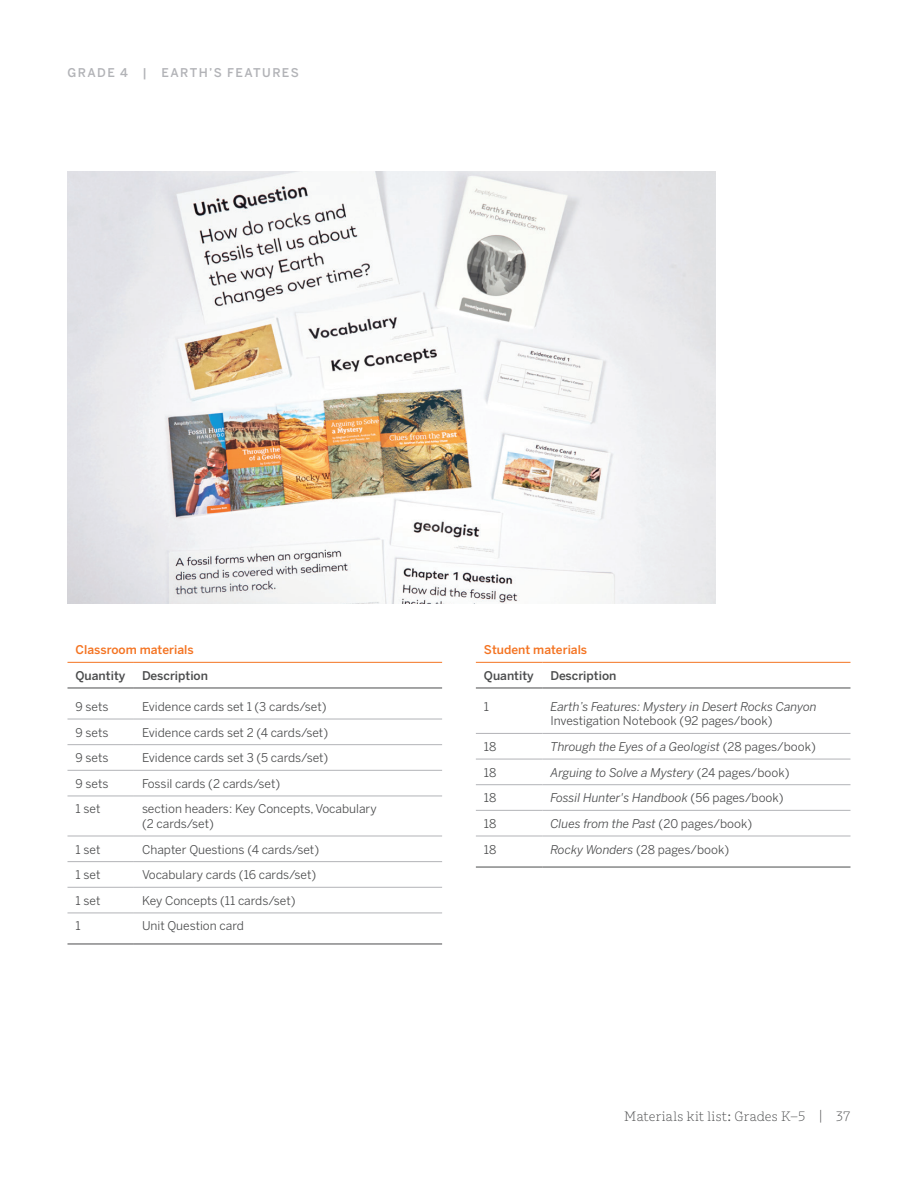
<style>
.page{position:relative;width:918px;height:1188px;background:#fff}
.page>*{position:absolute;margin:0;border:0;box-sizing:border-box;transform-origin:0 0}
.t1{font:300 13.5px "Amplify";letter-spacing:.015em;color:#4b4c4d}
.t2{font:12px/14.4px "Benton Sans";color:#4b4c4d}
.t3{font:italic 12px "Benton Sans";color:#4b4c4d}
.t4{font:500 12px "Benton Sans";color:#4b4c4d}
.t5{font:500 12px "Benton Sans";color:#f47321}
.t6{font:500 12px "Benton Sans";letter-spacing:.115em;color:#b2b3b7}
.s1{font-style:normal}
.s2{font-style:italic}
</style>
<div class="page">
<img style="left:68px;top:171px;width:648px;height:432px">
<hr style="left:68px;top:688px;width:66px;height:1px;background:#4b4c4d">
<hr style="left:134px;top:688px;width:308px;height:1px;background:#4b4c4d">
<hr style="left:68px;top:662px;width:66px;height:1px;background:#f47321">
<hr style="left:134px;top:662px;width:308px;height:1px;background:#f47321">
<hr style="left:68px;top:944px;width:66px;height:1px;background:#4b4c4d">
<hr style="left:134px;top:944px;width:308px;height:1px;background:#4b4c4d">
<hr style="left:68px;top:719px;width:66px;height:1px;background:#b2b3b7">
<hr style="left:134px;top:719px;width:308px;height:1px;background:#b2b3b7">
<hr style="left:68px;top:744px;width:66px;height:1px;background:#b2b3b7">
<hr style="left:134px;top:744px;width:308px;height:1px;background:#b2b3b7">
<hr style="left:68px;top:770px;width:66px;height:1px;background:#b2b3b7">
<hr style="left:134px;top:770px;width:308px;height:1px;background:#b2b3b7">
<hr style="left:68px;top:796px;width:66px;height:1px;background:#b2b3b7">
<hr style="left:134px;top:796px;width:308px;height:1px;background:#b2b3b7">
<hr style="left:68px;top:836px;width:66px;height:1px;background:#b2b3b7">
<hr style="left:134px;top:836px;width:308px;height:1px;background:#b2b3b7">
<hr style="left:68px;top:861px;width:66px;height:1px;background:#b2b3b7">
<hr style="left:134px;top:861px;width:308px;height:1px;background:#b2b3b7">
<hr style="left:68px;top:887px;width:66px;height:1px;background:#b2b3b7">
<hr style="left:134px;top:887px;width:308px;height:1px;background:#b2b3b7">
<hr style="left:68px;top:913px;width:66px;height:1px;background:#b2b3b7">
<hr style="left:134px;top:913px;width:308px;height:1px;background:#b2b3b7">
<hr style="left:476px;top:688px;width:66px;height:1px;background:#4b4c4d">
<hr style="left:542px;top:688px;width:308px;height:1px;background:#4b4c4d">
<hr style="left:476px;top:662px;width:66px;height:1px;background:#f47321">
<hr style="left:542px;top:662px;width:308px;height:1px;background:#f47321">
<hr style="left:476px;top:867px;width:66px;height:1px;background:#4b4c4d">
<hr style="left:542px;top:867px;width:308px;height:1px;background:#4b4c4d">
<hr style="left:476px;top:733px;width:66px;height:1px;background:#b2b3b7">
<hr style="left:542px;top:733px;width:308px;height:1px;background:#b2b3b7">
<hr style="left:476px;top:759px;width:66px;height:1px;background:#b2b3b7">
<hr style="left:542px;top:759px;width:308px;height:1px;background:#b2b3b7">
<hr style="left:476px;top:784px;width:66px;height:1px;background:#b2b3b7">
<hr style="left:542px;top:784px;width:308px;height:1px;background:#b2b3b7">
<hr style="left:476px;top:810px;width:66px;height:1px;background:#b2b3b7">
<hr style="left:542px;top:810px;width:308px;height:1px;background:#b2b3b7">
<hr style="left:476px;top:836px;width:66px;height:1px;background:#b2b3b7">
<hr style="left:542px;top:836px;width:308px;height:1px;background:#b2b3b7">
<p class="t6" style="left:68px;top:65px;width:233px">GRADE 4 | EARTH’S FEATURES</p>
<p class="t5" style="left:76px;top:642px;width:120px">Classroom materials</p>
<p class="t4" style="left:76px;top:668px;width:51px">Quantity</p>
<p class="t4" style="left:142px;top:668px;width:68px">Description</p>
<p class="t2" style="left:76px;top:699px;width:34px">9 sets</p>
<p class="t2" style="left:142px;top:699px;width:186px">Evidence cards set 1 (3 cards/set)</p>
<p class="t2" style="left:76px;top:725px;width:34px">9 sets</p>
<p class="t2" style="left:142px;top:725px;width:188px">Evidence cards set 2 (4 cards/set)</p>
<p class="t2" style="left:76px;top:751px;width:34px">9 sets</p>
<p class="t2" style="left:142px;top:751px;width:188px">Evidence cards set 3 (5 cards/set)</p>
<p class="t2" style="left:76px;top:776px;width:34px">9 sets</p>
<p class="t2" style="left:142px;top:776px;width:140px">Fossil cards (2 cards/set)</p>
<p class="t2" style="left:76px;top:802px;width:26px">1 set</p>
<p class="t2" style="left:142px;top:802px;width:236px">section headers: Key Concepts, Vocabulary (2 cards/set)</p>
<p class="t2" style="left:76px;top:842px;width:26px">1 set</p>
<p class="t2" style="left:142px;top:842px;width:179px">Chapter Questions (4 cards/set)</p>
<p class="t2" style="left:76px;top:868px;width:26px">1 set</p>
<p class="t2" style="left:142px;top:868px;width:176px">Vocabulary cards (16 cards/set)</p>
<p class="t2" style="left:76px;top:893px;width:26px">1 set</p>
<p class="t2" style="left:142px;top:893px;width:155px">Key Concepts (11 cards/set)</p>
<p class="t2" style="left:76px;top:919px;width:7px">1</p>
<p class="t2" style="left:142px;top:919px;width:103px">Unit Question card</p>
<p class="t5" style="left:484px;top:642px;width:105px">Student materials</p>
<p class="t4" style="left:484px;top:668px;width:51px">Quantity</p>
<p class="t4" style="left:550px;top:668px;width:68px">Description</p>
<p class="t2" style="left:484px;top:699px;width:7px">1</p>
<p class="t3" style="left:550px;top:699px;width:268px">Earth’s Features: Mystery in Desert Rocks Canyon</p>
<p class="t2" style="left:550px;top:714px;width:224px">Investigation Notebook (92 pages/book)</p>
<p class="t2" style="left:484px;top:739px;width:14px">18</p>
<p class="t3" style="left:550px;top:739px;width:267px">Through the Eyes of a Geologist <span class="s1">(28 pages/book)</span></p>
<p class="t2" style="left:484px;top:765px;width:14px">18</p>
<p class="t3" style="left:550px;top:765px;width:241px">Arguing to Solve a Mystery <span class="s1">(24 pages/book)</span></p>
<p class="t2" style="left:484px;top:791px;width:14px">18</p>
<p class="t3" style="left:550px;top:791px;width:235px">Fossil Hunter's Handbook <span class="s1">(56 pages/book)</span></p>
<p class="t2" style="left:484px;top:816px;width:14px">18</p>
<p class="t3" style="left:550px;top:816px;width:203px">Clues from the Past <span class="s1">(20 pages/book)</span></p>
<p class="t2" style="left:484px;top:842px;width:14px">18</p>
<p class="t2" style="left:550px;top:842px;width:180px"><span class="s2">Rocky Wonders</span> (28 pages/book)</p>
<p class="t1" style="left:624px;top:1108px;width:228px">Materials kit list: Grades K–5 | 37</p>
</div>
